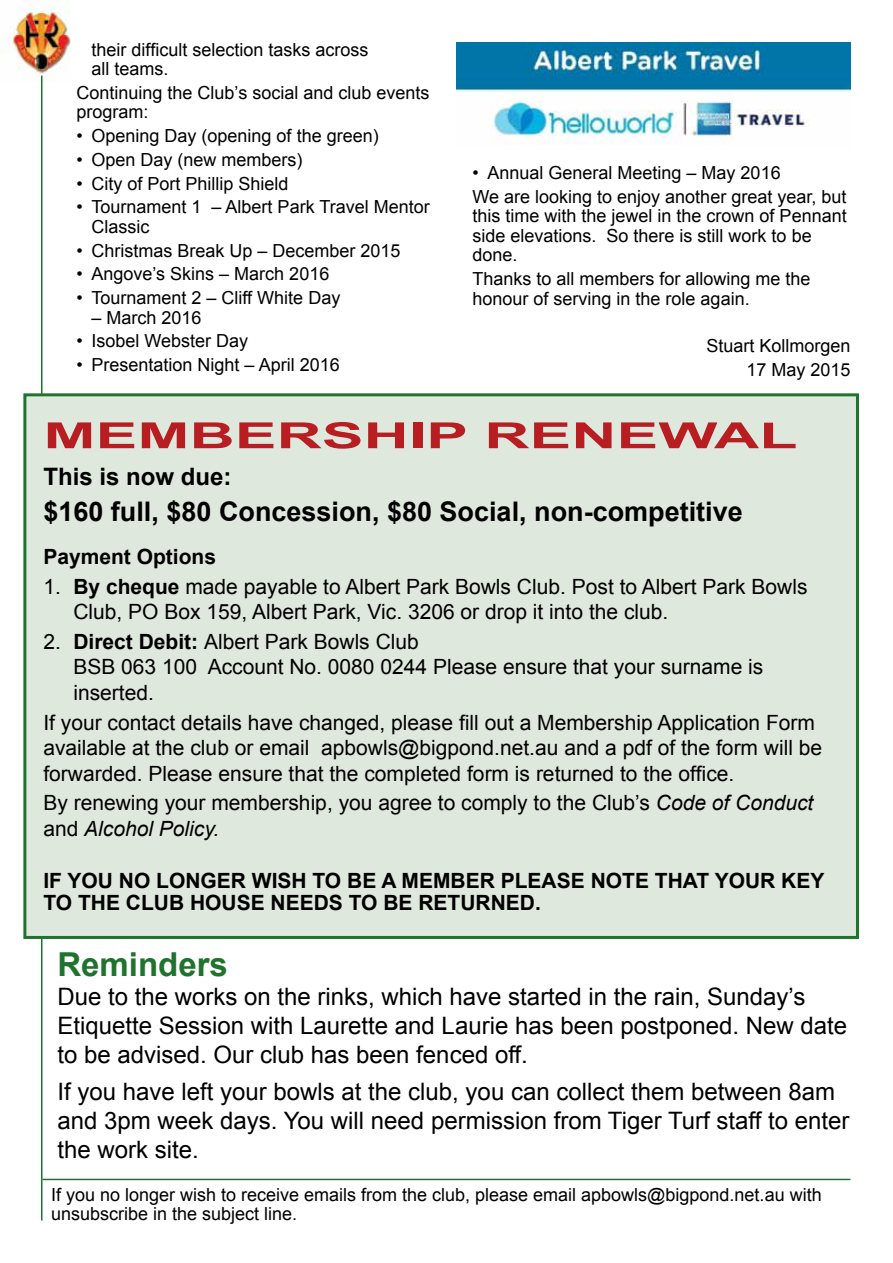
<style>
.page{position:relative;width:893px;height:1263px;background:#fff}
.page>*{position:absolute;margin:0;border:0;box-sizing:border-box;transform-origin:0 0}
.t1{font:700 36px "Arial";color:#b81d22;scale:1.74 1}
.t2{font:700 33px "Arial";color:#1f732d}
.t3{font:700 27px "Arial";color:#000}
.t4{font:24px/28.8px "Arial";color:#000}
.t5{font:700 24px "Arial";color:#000}
.t6{font:21px/25.5px "Arial";color:#000}
.t7{font:700 21px "Arial";color:#000}
.t8{font:18px/19.5px "Arial";color:#000}
.s1{font-weight:700}
.s2{font-style:italic}
</style>
<div class="page">
<img style="left:0;top:0;width:71px;height:77px">
<hr style="left:41px;top:76px;width:2px;height:1144px;background:#1f732d">
<div style="left:25px;top:395px;width:832px;height:542px;background:#dfe8dd"></div>
<div style="left:23px;top:393px;width:836px;height:546px;border:3px solid #1f732d"></div>
<hr style="left:43px;top:1179px;width:807px;height:1px;background:#1f732d">
<img style="left:456px;top:43px;width:394px;height:102px">
<p class="t8" style="left:92px;top:40px;width:279px">their difficult selection tasks across all teams.</p>
<p class="t8" style="left:77px;top:83px;width:354px">Continuing the Club’s social and club events program:</p>
<p class="t8" style="left:77px;top:126px;width:304px">• Opening Day (opening of the green)</p>
<p class="t8" style="left:77px;top:150px;width:228px">• Open Day (new members)</p>
<p class="t8" style="left:77px;top:174px;width:214px">• City of Port Phillip Shield</p>
<p class="t8" style="left:92px;top:198px;width:340px;text-indent:-15px">• Tournament 1 – Albert Park Travel Mentor<br>Classic</p>
<p class="t8" style="left:77px;top:241px;width:326px">• Christmas Break Up – December 2015</p>
<p class="t8" style="left:77px;top:265px;width:254px">• Angove’s Skins – March 2016</p>
<p class="t8" style="left:77px;top:288px;width:265px">• Tournament 2 – Cliff White Day</p>
<p class="t8" style="left:92px;top:308px;width:112px">– March 2016</p>
<p class="t8" style="left:77px;top:332px;width:173px">• Isobel Webster Day</p>
<p class="t8" style="left:77px;top:355px;width:265px">• Presentation Night – April 2016</p>
<p class="t8" style="left:472px;top:161px;width:375px;line-height:23.7px">• Annual General Meeting – May 2016<br>We are looking to enjoy another great year, but</p>
<p class="t8" style="left:472px;top:206px;width:376px">this time with the jewel in the crown of Pennant side elevations. So there is still work to be done.</p>
<p class="t8" style="left:472px;top:269px;width:340px">Thanks to all members for allowing me the honour of serving in the role again.</p>
<p class="t8" style="left:706px;top:334px;width:146px;line-height:23.7px;text-align:right">Stuart Kollmorgen<br>17 May 2015</p>
<h1 class="t1" style="left:43px;top:412px;width:384px">Membership Renewa</h1>
<h1 class="t1" style="left:759px;top:412px;width:23px">l</h1>
<h3 class="t5" style="left:43px;top:460px;width:190px">This is now due:</h3>
<h3 class="t3" style="left:43px;top:494px;width:701px">$160 full, $80 Concession, $80 Social, non-competitive</h3>
<p class="t7" style="left:43px;top:542px;width:174px">Payment Options</p>
<p class="t6" style="left:73px;top:574px;width:736px;text-indent:-30px">1. <span class="s1">By cheque</span> made payable to Albert Park Bowls Club. Post to Albert Park Bowls<br>Club, PO Box 159, Albert Park, Vic. 3206 or drop it into the club.</p>
<p class="t6" style="left:73px;top:629px;width:691px;text-indent:-30px">2. <span class="s1">Direct Debit:</span> Albert Park Bowls Club<br>BSB 063 100 Account No. 0080 0244 Please ensure that your surname is inserted.</p>
<p class="t6" style="left:43px;top:710px;width:780px">If your contact details have changed, please fill out a Membership Application Form available at the club or email apbowls@bigpond.net.au and a pdf of the form will be forwarded. Please ensure that the completed form is returned to the office.</p>
<p class="t6" style="left:43px;top:790px;width:772px">By renewing your membership, you agree to comply to the Club’s <span class="s2">Code of Conduct </span>and <span class="s2">Alcohol Policy.</span></p>
<p class="t7" style="left:43px;top:866px;width:240px">If you no longer WISH</p>
<p class="t7" style="left:313px;top:866px;width:513px">to be A member please note that your key</p>
<p class="t7" style="left:43px;top:889px;width:50px">TO THE</p>
<p class="t7" style="left:126px;top:889px;width:16px">CLUB</p>
<p class="t7" style="left:190px;top:889px;width:16px">HOUSE</p>
<p class="t7" style="left:271px;top:889px;width:272px">needS to be returned.</p>
<h2 class="t2" style="left:57px;top:943px;width:172px">Reminders</h2>
<h3 class="t4" style="left:57px;top:982px;width:791px">Due to the works on the rinks, which have started in the rain, Sunday’s<br>Etiquette Session with Laurette and Laurie has been postponed. New date to be advised. Our club has been fenced off.</h3>
<h3 class="t4" style="left:57px;top:1077px;width:793px">If you have left your bowls at the club, you can collect them between 8am and 3pm week days. You will need permission from Tiger Turf staff to enter the work site.</h3>
<p class="t8" style="left:51px;top:1185px;width:772px">If you no longer wish to receive emails from the club, please email apbowls@bigpond.net.au with unsubscribe in the subject line.</p>
</div>
